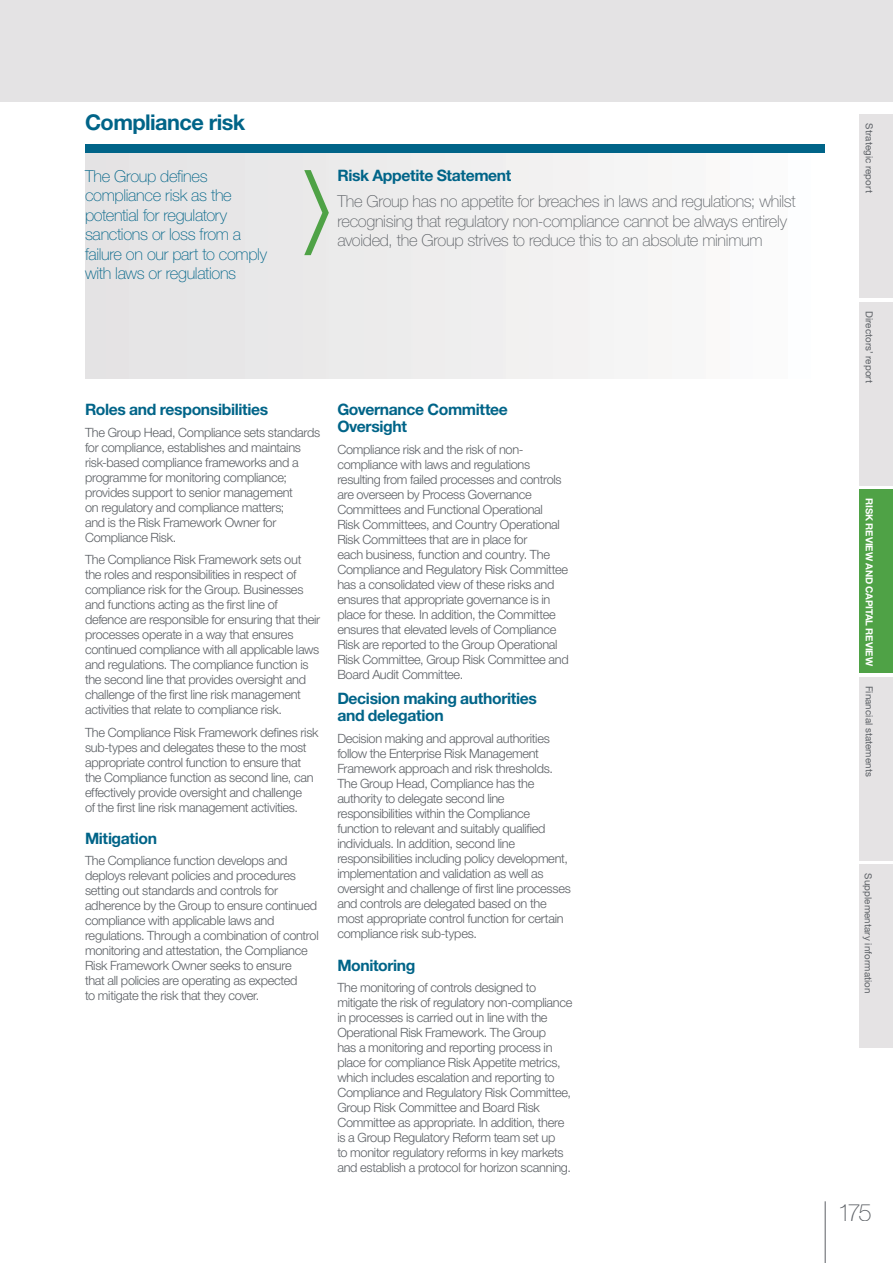
<style>
.page{position:relative;width:893px;height:1263px;background:#fff}
.page>*{position:absolute;margin:0;border:0;box-sizing:border-box;transform-origin:0 0}
.t1{font:100 24px "Helvetica Neue LT Std";color:#5c6065}
.t2{font:700 21.75px "Helvetica Neue LT Std";letter-spacing:-.025em;color:#006488}
.t3{font:100 16.5px/19.5px "Helvetica Neue LT Std";letter-spacing:-.02em;color:#5c6065}
.t4{font:100 16.5px/19.5px "Helvetica Neue LT Std";letter-spacing:-.02em;color:#006488}
.t5{font:700 15.75px/17.2px "Helvetica Neue LT Std";letter-spacing:-.025em;color:#006488}
.t6{font:300 12.75px/15px "Helvetica Neue LT Std";letter-spacing:-.02em;color:#5c6065}
.t7{font:9.75px "Helvetica Neue LT Std";letter-spacing:.01em;color:#5c6065}
.t8{font:700 9.75px "Helvetica Neue LT Std";letter-spacing:-.005em;color:#fff}
</style>
<div class="page">
<div style="left:0;top:0;width:893px;height:102px;background:#e4e3e4"></div>
<div style="left:859px;top:490px;width:34px;height:183px;background:#4fa246"></div>
<div style="left:859px;top:115px;width:34px;height:183px;background:#e5e3e4"></div>
<div style="left:859px;top:865px;width:34px;height:183px;background:#e5e3e4"></div>
<div style="left:859px;top:677px;width:34px;height:184px;background:#e5e3e4"></div>
<div style="left:859px;top:302px;width:34px;height:184px;background:#e5e3e4"></div>
<hr style="left:825px;top:1201px;width:1px;height:62px;background:#5c6065">
<div style="left:85px;top:145px;width:740px;height:8px;background:#006488"></div>
<div style="left:85px;top:153px;width:740px;height:225px;background:linear-gradient(to right,#e2e1e2,#fcfcfc)"></div>
<svg style="left:304px;top:170px;width:25px;height:85px;background:#c1d6be"></svg>
<h2 class="t2" style="left:85px;top:115px;width:162px">Compliance risk</h2>
<p class="t4" style="left:85px;top:168px;width:184px">The Group defines compliance risk as the potential for regulatory sanctions or loss from a failure on our part to comply with laws or regulations</p>
<p class="t5" style="left:337px;top:169px;width:176px">Risk Appetite Statement</p>
<p class="t3" style="left:337px;top:194px;width:460px">The Group has no appetite for breaches in laws and regulations; whilst recognising that regulatory non-compliance cannot be always entirely avoided, the Group strives to reduce this to an absolute minimum</p>
<p class="t5" style="left:85px;top:403px;width:185px">Roles and responsibilities</p>
<p class="t6" style="left:85px;top:426px;width:237px">The Group Head, Compliance sets standards for compliance, establishes and maintains risk-based compliance frameworks and a programme for monitoring compliance; provides support to senior management<br>on regulatory and compliance matters;<br>and is the Risk Framework Owner for Compliance Risk.</p>
<p class="t6" style="left:85px;top:554px;width:237px">The Compliance Risk Framework sets out the roles and responsibilities in respect of compliance risk for the Group. Businesses and functions acting as the first line of defence are responsible for ensuring that their processes operate in a way that ensures continued compliance with all applicable laws and regulations. The compliance function is the second line that provides oversight and challenge of the first line risk management activities that relate to compliance risk.</p>
<p class="t6" style="left:85px;top:726px;width:235px">The Compliance Risk Framework defines risk sub-types and delegates these to the most appropriate control function to ensure that the Compliance function as second line, can effectively provide oversight and challenge<br>of the first line risk management activities.</p>
<p class="t5" style="left:85px;top:831px;width:74px">Mitigation</p>
<p class="t6" style="left:85px;top:855px;width:235px">The Compliance function develops and deploys relevant policies and procedures setting out standards and controls for adherence by the Group to ensure continued compliance with applicable laws and regulations. Through a combination of control monitoring and attestation, the Compliance Risk Framework Owner seeks to ensure<br>that all policies are operating as expected<br>to mitigate the risk that they cover.</p>
<p class="t5" style="left:337px;top:403px;width:172px">Governance Committee<br>Oversight</p>
<p class="t6" style="left:337px;top:443px;width:233px">Compliance risk and the risk of non&shy;compliance with laws and regulations resulting from failed processes and controls are overseen by Process Governance Committees and Functional Operational<br>Risk Committees, and Country Operational Risk Committees that are in place for<br>each business, function and country. The Compliance and Regulatory Risk Committee has a consolidated view of these risks and ensures that appropriate governance is in place for these. In addition, the Committee ensures that elevated levels of Compliance Risk are reported to the Group Operational Risk Committee, Group Risk Committee and Board Audit Committee.</p>
<p class="t5" style="left:337px;top:691px;width:201px">Decision making authorities and delegation</p>
<p class="t6" style="left:337px;top:733px;width:235px">Decision making and approval authorities follow the Enterprise Risk Management Framework approach and risk thresholds.<br>The Group Head, Compliance has the authority to delegate second line responsibilities within the Compliance function to relevant and suitably qualified individuals. In addition, second line responsibilities including policy development, implementation and validation as well as oversight and challenge of first line processes and controls are delegated based on the most appropriate control function for certain compliance risk sub-types.</p>
<p class="t5" style="left:337px;top:958px;width:80px">Monitoring</p>
<p class="t6" style="left:337px;top:981px;width:237px">The monitoring of controls designed to mitigate the risk of regulatory non-compliance in processes is carried out in line with the Operational Risk Framework. The Group<br>has a monitoring and reporting process in place for compliance Risk Appetite metrics, which includes escalation and reporting to Compliance and Regulatory Risk Committee, Group Risk Committee and Board Risk Committee as appropriate. In addition, there is a Group Regulatory Reform team set up<br>to monitor regulatory reforms in key markets and establish a protocol for horizon scanning.</p>
<p class="t7" style="left:873px;top:123px;width:71px;rotate:90deg">Strategic report</p>
<p class="t7" style="left:873px;top:311px;width:74px;rotate:90deg">Directors’ report</p>
<p class="t8" style="left:873px;top:498px;width:169px;rotate:90deg">RISK REVIEW AND CAPITAL REVIEW</p>
<p class="t7" style="left:873px;top:686px;width:93px;rotate:90deg">Financial statements</p>
<p class="t7" style="left:872px;top:873px;width:122px;rotate:90deg">Supplementary information</p>
<h1 class="t1" style="left:838px;top:1203px;width:36px">175</h1>
</div>
